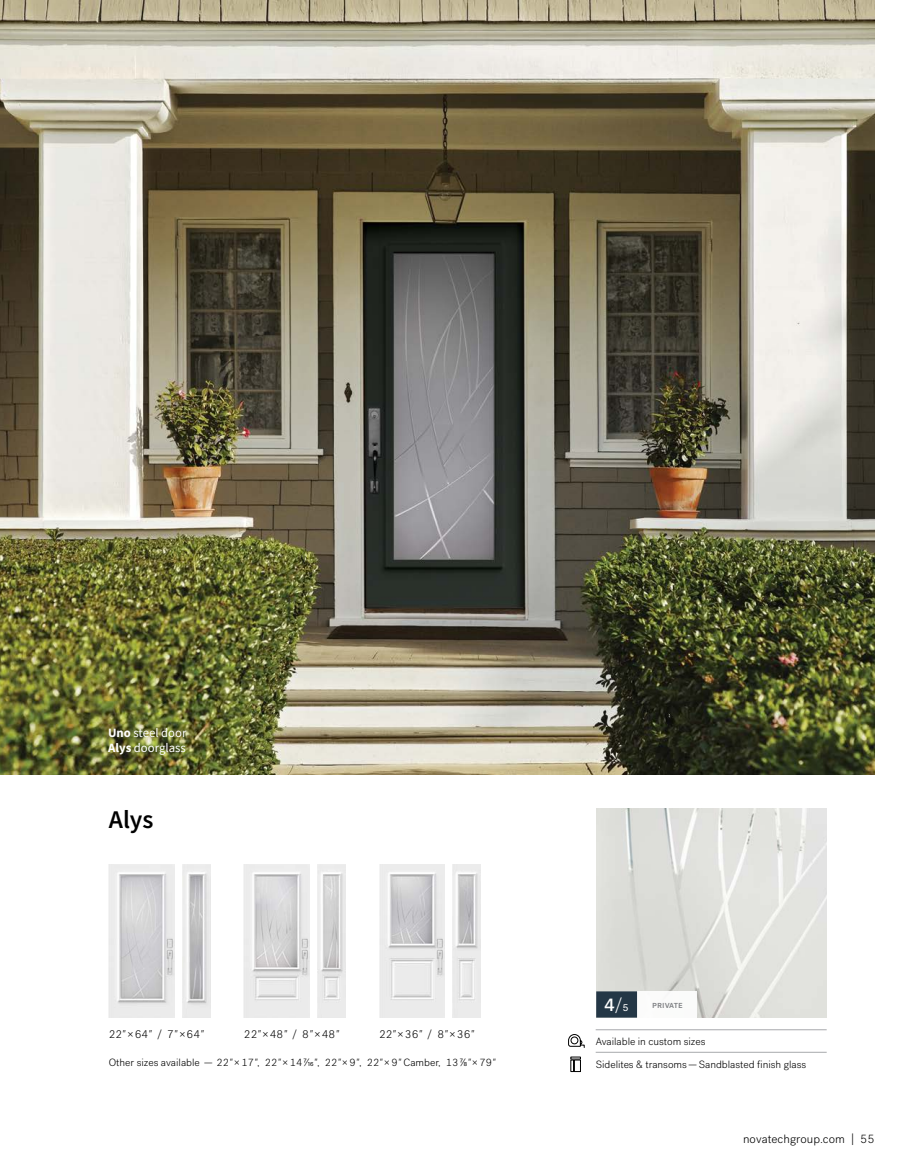
<style>
.page{position:relative;width:922px;height:1175px;background:#fff}
.page>*{position:absolute;margin:0;border:0;box-sizing:border-box;transform-origin:0 0}
.t1{font:600 25.5px "Source Sans Pro";color:#000}
.t2{font:300 18px "Post Grotesk";color:#fff}
.t3{font:12.75px/15.3px "Source Sans Pro";color:#fff}
.t4{font:300 12px "Post Grotesk";letter-spacing:.01em;color:#000}
.t5{font:300 11.25px "Post Grotesk";letter-spacing:.005em;color:#000}
.t6{font:300 10.5px "Post Grotesk";color:#000}
.t7{font:500 9px "Post Grotesk";letter-spacing:.005em;color:#808285}
.s1{font-weight:700}
.s2{font-style:italic}
.s3{font-weight:500}
</style>
<div class="page">
<hr style="left:595px;top:1029px;width:231px;height:1px;background:#a7a9ac">
<hr style="left:595px;top:1052px;width:231px;height:1px;background:#a7a9ac">
<svg style="left:568px;top:1034px;width:16px;height:14px"></svg>
<svg style="left:570px;top:1056px;width:10px;height:15px"></svg>
<img style="left:109px;top:864px;width:65px;height:153px">
<img style="left:183px;top:864px;width:27px;height:153px">
<img style="left:244px;top:864px;width:65px;height:153px">
<img style="left:318px;top:864px;width:27px;height:153px">
<img style="left:379px;top:864px;width:65px;height:153px">
<img style="left:453px;top:864px;width:27px;height:153px">
<img style="left:596px;top:808px;width:230px;height:209px">
<img style="left:0;top:0;width:874px;height:774px">
<div style="left:596px;top:991px;width:41px;height:26px;background:#243746"></div>
<div style="left:637px;top:991px;width:60px;height:26px;background:#fff"></div>
<p class="t3" style="left:108px;top:725px;width:80px"><span class="s1">Uno</span> steel door<br><span class="s1">Alys</span> doorglass</p>
<h1 class="t1" style="left:109px;top:802px;width:46px">Alys</h1>
<p class="t5" style="left:109px;top:1028px;width:96px">22<span class="s2">"</span>×64<span class="s2">"</span> / 7<span class="s2">"</span>×64<span class="s2">"</span></p>
<p class="t5" style="left:244px;top:1028px;width:96px">22<span class="s2">"</span>×48<span class="s2">"</span> / 8<span class="s2">"</span>×48<span class="s2">"</span></p>
<p class="t5" style="left:379px;top:1028px;width:96px">22<span class="s2">"</span>×36<span class="s2">"</span> / 8<span class="s2">"</span>×36<span class="s2">"</span></p>
<p class="t6" style="left:109px;top:1056px;width:388px">Other sizes available — 22<span class="s2">"</span>×17<span class="s2">"</span>, 22<span class="s2">"</span>×147/16<span class="s2">"</span>, 22<span class="s2">"</span>×9<span class="s2">"</span>, 22<span class="s2">"</span>×9<span class="s2">"</span> Camber, 137/8<span class="s2">"</span>×79<span class="s2">"</span></p>
<h2 class="t2" style="left:604px;top:994px;width:26px"><span class="s3">4</span>/₅</h2>
<p class="t7" style="left:652px;top:999px;width:32px">private</p>
<p class="t6" style="left:595px;top:1035px;width:111px">Available in custom sizes</p>
<p class="t6" style="left:595px;top:1058px;width:212px">Sidelites &amp; transoms—Sandblasted finish glass</p>
<p class="t4" style="left:742px;top:1132px;width:133px">novatechgroup.com | 55</p>
</div>
